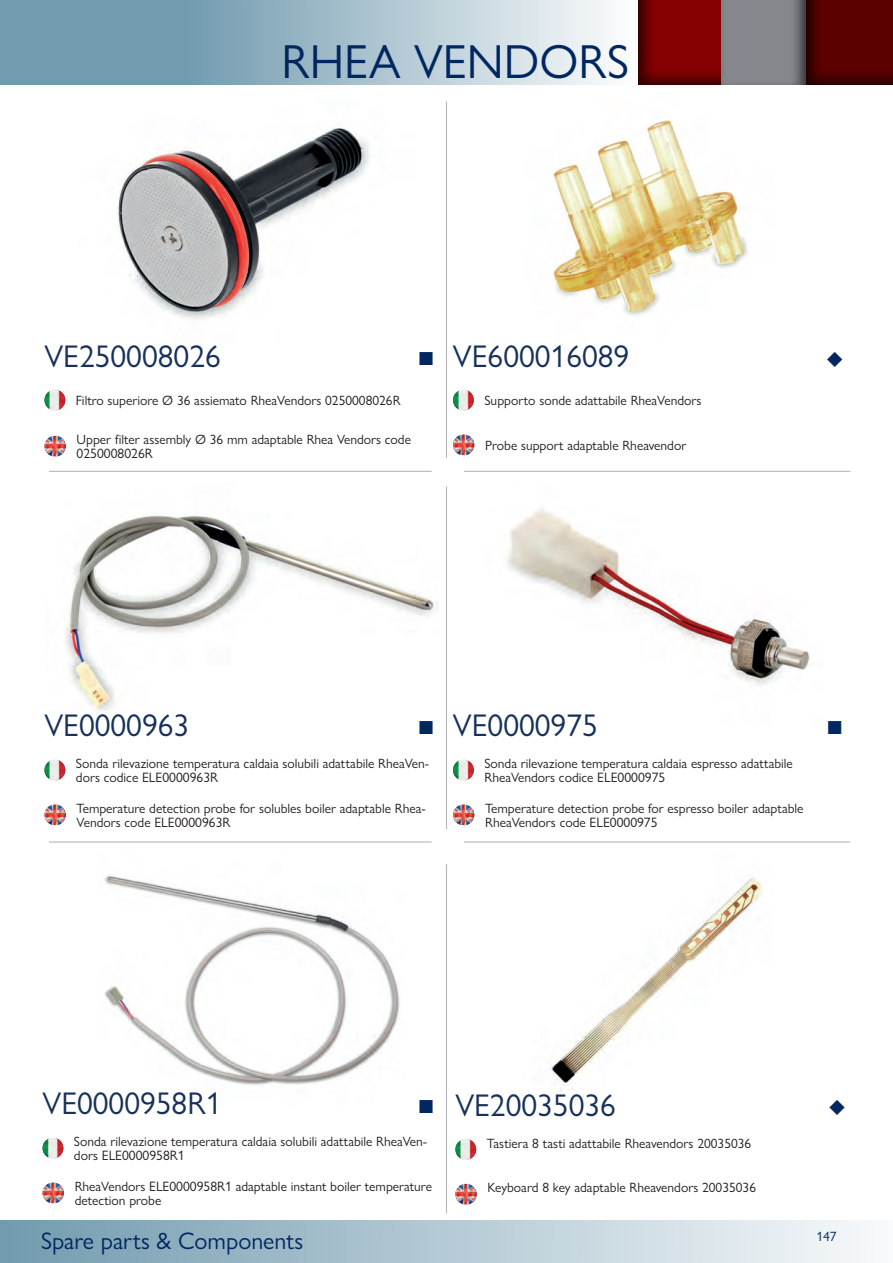
<style>
.page{position:relative;width:893px;height:1263px;background:#fff}
.page>*{position:absolute;margin:0;border:0;box-sizing:border-box;transform-origin:0 0}
.t1{font:48px "Gill Sans Nova";color:#002760}
.t2{font:31.5px "Gill Sans Nova";color:#18315a}
.t3{font:24px "Gill Sans Nova";color:#002760}
.t4{font:13.65px "Gill Sans Nova";color:#231f20}
.t5{font:13.5px/13.5px "Gill Sans Nova";color:#231f20}
.t6{font:13.5px "Gill Sans Nova";color:#002760}
.s1{font-size:13.5px}
.s2{font-size:13.65px}
</style>
<div class="page">
<svg style="left:0;top:0;width:607px;height:85px;background:#9fbac8"></svg>
<div style="left:637px;top:0;width:88px;height:86px;background:#231f20;opacity:.75"></div>
<div style="left:721px;top:0;width:88px;height:87px;background:#231f20;opacity:.75"></div>
<div style="left:805px;top:0;width:88px;height:86px;background:#231f20;opacity:.75"></div>
<div style="left:0;top:1220px;width:893px;height:43px;background:linear-gradient(to right,#719aae,#f8fafb)"></div>
<img style="left:117px;top:124px;width:252px;height:196px">
<img style="left:553px;top:120px;width:195px;height:196px">
<img style="left:65px;top:515px;width:373px;height:197px">
<img style="left:506px;top:509px;width:304px;height:177px">
<img style="left:104px;top:875px;width:296px;height:210px">
<img style="left:550px;top:876px;width:213px;height:215px">
<img style="left:44px;top:436px;width:22px;height:20px">
<img style="left:453px;top:434px;width:21px;height:21px">
<img style="left:44px;top:804px;width:22px;height:21px">
<img style="left:43px;top:1182px;width:21px;height:21px">
<img style="left:453px;top:804px;width:21px;height:21px">
<img style="left:455px;top:1184px;width:22px;height:20px">
<img style="left:44px;top:390px;width:21px;height:20px;border-radius:10px">
<img style="left:453px;top:390px;width:21px;height:20px;border-radius:10px">
<img style="left:44px;top:760px;width:21px;height:20px;border-radius:10px">
<img style="left:43px;top:1138px;width:20px;height:20px;border-radius:10px">
<img style="left:453px;top:760px;width:21px;height:20px;border-radius:10px">
<img style="left:455px;top:1139px;width:21px;height:21px;border-radius:10px">
<hr style="left:446px;top:101px;width:1px;height:357px;background:#85888d">
<hr style="left:464px;top:471px;width:386px;height:1px;background:#85888d">
<hr style="left:49px;top:471px;width:383px;height:1px;background:#85888d">
<hr style="left:464px;top:841px;width:386px;height:1px;background:#85888d">
<hr style="left:49px;top:841px;width:383px;height:1px;background:#85888d">
<hr style="left:446px;top:486px;width:1px;height:343px;background:#85888d">
<hr style="left:446px;top:864px;width:1px;height:349px;background:#85888d">
<h1 class="t1" style="left:282px;top:32px;width:349px">RHEA VENDORS</h1>
<h2 class="t2" style="left:44px;top:337px;width:178px">VE250008026</h2>
<h2 class="t2" style="left:453px;top:337px;width:178px">VE600016089</h2>
<p class="t5" style="left:76px;top:393px;width:326px">Filtro superiore Ø 36 assiemato RheaVendors 0250008026R</p>
<p class="t5" style="left:484px;top:393px;width:218px">Supporto sonde adattabile RheaVendors</p>
<p class="t5" style="left:77px;top:433px;width:336px">Upper filter assembly Ø 36 mm adaptable Rhea Vendors code</p>
<p class="t4" style="left:77px;top:445px;width:78px">0250008026R</p>
<p class="t5" style="left:485px;top:438px;width:203px">Probe support adaptable Rheavendor</p>
<h2 class="t2" style="left:44px;top:706px;width:146px">VE0000963</h2>
<h2 class="t2" style="left:453px;top:706px;width:146px">VE0000975</h2>
<p class="t5" style="left:76px;top:757px;width:355px">Sonda rilevazione temperatura caldaia solubili adattabile RheaVen-</p>
<p class="t4" style="left:76px;top:769px;width:144px"><span class="s1">dors codice</span> ELE0000963R</p>
<p class="t5" style="left:484px;top:757px;width:310px">Sonda rilevazione temperatura caldaia espresso adattabile<br>RheaVendors codice <span class="s2">ELE0000975</span></p>
<p class="t5" style="left:77px;top:802px;width:351px">Temperature detection probe for solubles boiler adaptable Rhea-<br>Vendors code <span class="s2">ELE0000963R</span></p>
<p class="t5" style="left:485px;top:802px;width:320px">Temperature detection probe for espresso boiler adaptable<br>RheaVendors code <span class="s2">ELE0000975</span></p>
<h2 class="t2" style="left:43px;top:1084px;width:181px">VE0000958R1</h2>
<h2 class="t2" style="left:455px;top:1086px;width:162px">VE20035036</h2>
<p class="t5" style="left:74px;top:1135px;width:355px">Sonda rilevazione temperatura caldaia solubili adattabile RheaVen-</p>
<p class="t4" style="left:74px;top:1147px;width:112px"><span class="s1">dors</span> ELE0000958R1</p>
<p class="t5" style="left:487px;top:1136px;width:266px">Tastiera 8 tasti adattabile Rheavendors 20035036</p>
<p class="t5" style="left:75px;top:1180px;width:359px">RheaVendors <span class="s2">ELE0000958R1</span> adaptable instant boiler temperature detection probe</p>
<p class="t5" style="left:487px;top:1181px;width:270px">Keyboard 8 key adaptable Rheavendors 20035036</p>
<h3 class="t3" style="left:41px;top:1226px;width:264px">Spare parts &amp; Components</h3>
<p class="t6" style="left:816px;top:1228px;width:22px">147</p>
</div>
